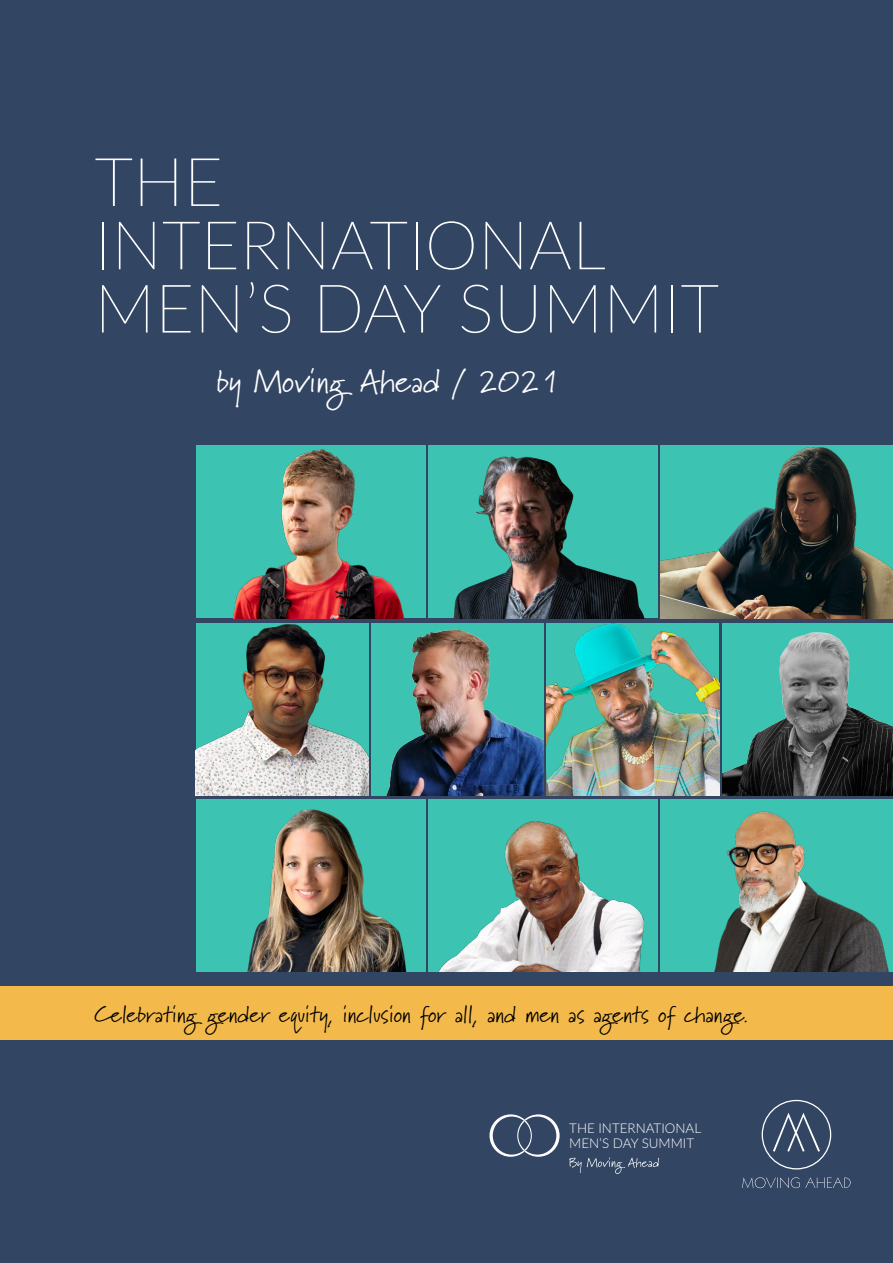
<style>
.page{position:relative;width:893px;height:1263px;background:#324563}
.page>*{position:absolute;margin:0;border:0;box-sizing:border-box;transform-origin:0 0}
.t1{font:100 67.35px/63.3px "Lato";color:#fff}
.t2{font:32.7px "Marydale";color:#fff}
.t3{font:22.8px "Marydale";color:#000}
.t4{font:300 13.35px/14.9px "Lato";color:#fff}
</style>
<div class="page">
<svg style="left:489px;top:1114px;width:71px;height:43px"></svg>
<svg style="left:569px;top:1157px;width:90px;height:17px"></svg>
<div style="left:762px;top:1100px;width:69px;height:69px;border:1px solid #fff;border-radius:50%"></div>
<svg style="left:773px;top:1112px;width:47px;height:40px"></svg>
<svg style="left:742px;top:1177px;width:108px;height:11px"></svg>
<img style="left:428px;top:446px;width:230px;height:172px">
<div style="left:196px;top:446px;width:230px;height:172px;background:#3cc3b2"></div>
<img style="left:233px;top:449px;width:172px;height:169px">
<img style="left:661px;top:446px;width:232px;height:172px">
<img style="left:428px;top:802px;width:230px;height:170px">
<img style="left:661px;top:799px;width:232px;height:173px">
<img style="left:196px;top:799px;width:230px;height:173px">
<img style="left:547px;top:623px;width:172px;height:172px">
<img style="left:196px;top:623px;width:172px;height:172px">
<div style="left:723px;top:623px;width:170px;height:172px;background:#3cc3b2"></div>
<img style="left:723px;top:632px;width:170px;height:163px">
<img style="left:371px;top:623px;width:173px;height:172px">
<div style="left:0;top:986px;width:893px;height:53px;background:#f3ba4b"></div>
<h1 class="t1" style="left:94px;top:148px;width:626px">THE<br>INTERNATIONAL<br>MEN’S DAY SUMMIT</h1>
<h2 class="t2" style="left:216px;top:361px;width:346px">by Moving Ahead / 2021</h2>
<p class="t3" style="left:94px;top:1000px;width:655px">Celebrating gender equity, inclusion for all, and men as agents of change.</p>
<p class="t4" style="left:569px;top:1120px;width:133px">THE INTERNATIONAL<br>MEN’S DAY SUMMIT</p>
</div>
